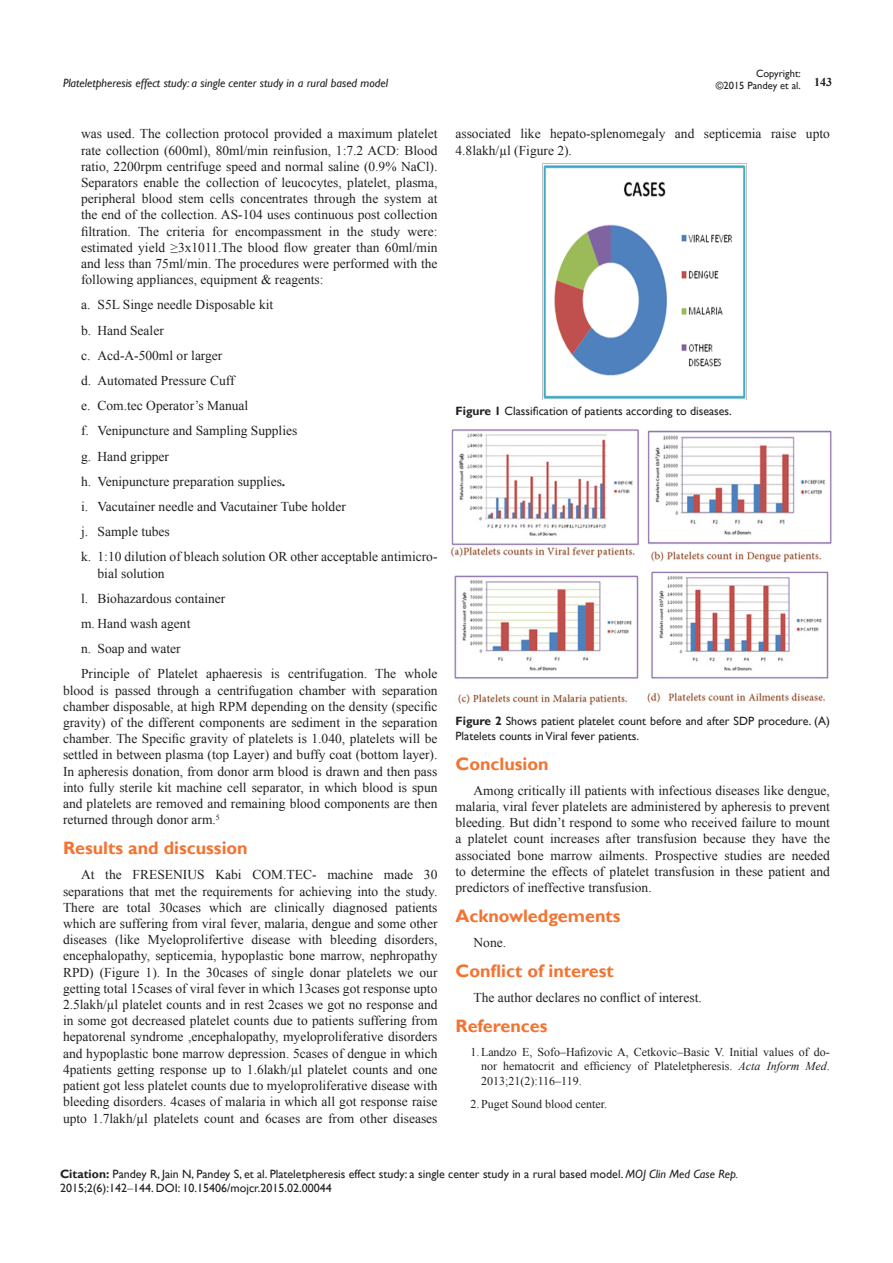
<style>
.page{position:relative;width:893px;height:1263px;background:#fff}
.page>*{position:absolute;margin:0;border:0;box-sizing:border-box;transform-origin:0 0}
.List_Paragraph{font:700 18px "Gill Sans";color:#f37331}
.t1{font:13.5px/16.2px "Times New Roman";color:#231f20;text-align:justify}
.Citation{font:12px/14.4px "Gill Sans";color:#231f20}
.t2{font:12px/14.4px "Times New Roman";color:#231f20;text-align:justify}
.t3{font:italic 12px "Gill Sans";color:#231f20}
.t4{font:700 12px "Times New Roman";color:#231f20}
.t5{font:10.5px/12.6px "Gill Sans";color:#231f20;text-align:right}
.s1{font-weight:700}
.s2{font-style:italic}
.s3{font-family:"Times New Roman"}
</style>
<div class="page">
<img style="left:542px;top:163px;width:204px;height:237px">
<img style="left:450px;top:429px;width:382px;height:276px">
<p class="t5" style="left:716px;top:67px;width:87px">Copyright:<br>©2015 Pandey et al.</p>
<p class="t3" style="left:63px;top:76px;width:326px">Plateletpheresis effect study: a single center study in a rural based model</p>
<p class="t4" style="left:814px;top:73px;width:19px">143</p>
<p class="t1" style="left:81px;top:126px;width:358px">was used. The collection protocol provided a maximum platelet rate collection (600ml), 80ml/min reinfusion, 1:7.2 ACD: Blood ratio, 2200rpm centrifuge speed and normal saline (0.9% NaCl).<br>Separators enable the collection of leucocytes, platelet, plasma, peripheral blood stem cells concentrates through the system at the end of the collection. AS-104 uses continuous post collection filtration. The criteria for encompassment in the study were: estimated yield ≥3x1011.The blood flow greater than 60ml/min and less than 75ml/min. The procedures were performed with the following appliances, equipment &amp; reagents:</p>
<p class="t1" style="left:81px;top:297px;width:194px">a. S5L Singe needle Disposable kit</p>
<p class="t1" style="left:81px;top:322px;width:84px">b. Hand Sealer</p>
<p class="t1" style="left:81px;top:347px;width:143px">c. Acd-A-500ml or larger</p>
<p class="t1" style="left:81px;top:372px;width:155px">d. Automated Pressure Cuff</p>
<p class="t1" style="left:81px;top:397px;width:169px">e. Com.tec Operator’s Manual</p>
<p class="t1" style="left:81px;top:423px;width:218px">f. Venipuncture and Sampling Supplies</p>
<p class="t1" style="left:81px;top:448px;width:90px">g. Hand gripper</p>
<p class="t1" style="left:81px;top:473px;width:206px">h. Venipuncture preparation supplies<span class="s1">.</span></p>
<p class="t1" style="left:81px;top:498px;width:266px">i. Vacutainer needle and Vacutainer Tube holder</p>
<p class="t1" style="left:81px;top:523px;width:90px">j. Sample tubes</p>
<p class="t1" style="left:98px;top:549px;width:341px;text-indent:-16px">k. 1:10 dilution of bleach solution OR other acceptable antimicro&shy;bial solution</p>
<p class="t1" style="left:81px;top:590px;width:146px">l. Biohazardous container</p>
<p class="t1" style="left:81px;top:615px;width:111px">m. Hand wash agent</p>
<p class="t1" style="left:81px;top:640px;width:101px">n. Soap and water</p>
<p class="t1" style="left:63px;top:666px;width:376px;text-indent:18px">Principle of Platelet aphaeresis is centrifugation. The whole blood is passed through a centrifugation chamber with separation chamber disposable, at high RPM depending on the density (specific gravity) of the different components are sediment in the separation chamber. The Specific gravity of platelets is 1.040, platelets will be settled in between plasma (top Layer) and buffy coat (bottom layer).<br>In apheresis donation, from donor arm blood is drawn and then pass into fully sterile kit machine cell separator, in which blood is spun and platelets are removed and remaining blood components are then returned through donor arm.<sup>5</sup></p>
<p class="List_Paragraph" style="left:63px;top:837px;width:186px">Results and discussion</p>
<p class="t1" style="left:63px;top:867px;width:376px;text-indent:18px">At the FRESENIUS Kabi COM.TEC- machine made 30 separations that met the requirements for achieving into the study.<br>There are total 30cases which are clinically diagnosed patients which are suffering from viral fever, malaria, dengue and some other diseases (like Myeloprolifertive disease with bleeding disorders, encephalopathy, septicemia, hypoplastic bone marrow, nephropathy RPD) (Figure 1). In the 30cases of single donar platelets we our getting total 15cases of viral fever in which 13cases got response upto 2.5lakh/µl platelet counts and in rest 2cases we got no response and in some got decreased platelet counts due to patients suffering from hepatorenal syndrome ,encephalopathy, myeloproliferative disorders and hypoplastic bone marrow depression. 5cases of dengue in which 4patients getting response up to 1.6lakh/µl platelet counts and one patient got less platelet counts due to myeloproliferative disease with bleeding disorders. 4cases of malaria in which all got response raise upto 1.7lakh/µl platelets count and 6cases are from other diseases</p>
<p class="t1" style="left:455px;top:126px;width:376px">associated like hepato-splenomegaly and septicemia raise upto<br>4.8lakh/µl (Figure 2).</p>
<p class="Citation" style="left:455px;top:404px;width:278px"><span class="s1">Figure 1</span> Classification of patients according to diseases.</p>
<p class="Citation" style="left:455px;top:714px;width:376px"><span class="s1">Figure 2</span> Shows patient platelet count before and after SDP procedure. (A)<br>Platelets counts in Viral fever patients.</p>
<p class="List_Paragraph" style="left:455px;top:753px;width:95px">Conclusion</p>
<p class="t1" style="left:455px;top:782px;width:376px;text-indent:18px">Among critically ill patients with infectious diseases like dengue, malaria, viral fever platelets are administered by apheresis to prevent bleeding. But didn’t respond to some who received failure to mount a platelet count increases after transfusion because they have the associated bone marrow ailments. Prospective studies are needed to determine the effects of platelet transfusion in these patient and predictors of ineffective transfusion.</p>
<p class="List_Paragraph" style="left:455px;top:905px;width:166px">Acknowledgements</p>
<p class="t1" style="left:473px;top:934px;width:34px">None.</p>
<p class="List_Paragraph" style="left:455px;top:960px;width:160px">Conflict of interest</p>
<p class="t1" style="left:473px;top:990px;width:230px">The author declares no conflict of interest.</p>
<p class="List_Paragraph" style="left:455px;top:1015px;width:94px">References</p>
<p class="t2" style="left:481px;top:1044px;width:350px;text-indent:-10px">1.Landzo E, Sofo–Hafizovic A, Cetkovic–Basic V. Initial values of do&shy;nor hematocrit and efficiency of Plateletpheresis. <span class="s2">Acta Inform Med</span>.<br>2013;21(2):116–119.</p>
<p class="t2" style="left:470px;top:1097px;width:138px">2.Puget Sound blood center.</p>
<p class="Citation" style="left:60px;top:1167px;width:680px"><span class="s1">Citation:</span> Pandey R, Jain N, Pandey S, et al. Plateletpheresis effect study: a single center study in a rural based model. <span class="s2">MOJ Clin Med Case Rep.<br></span>2015;2(6):142<span class="s3">‒</span>144. DOI: 10.15406/mojcr.2015.02.00044</p>
</div>
